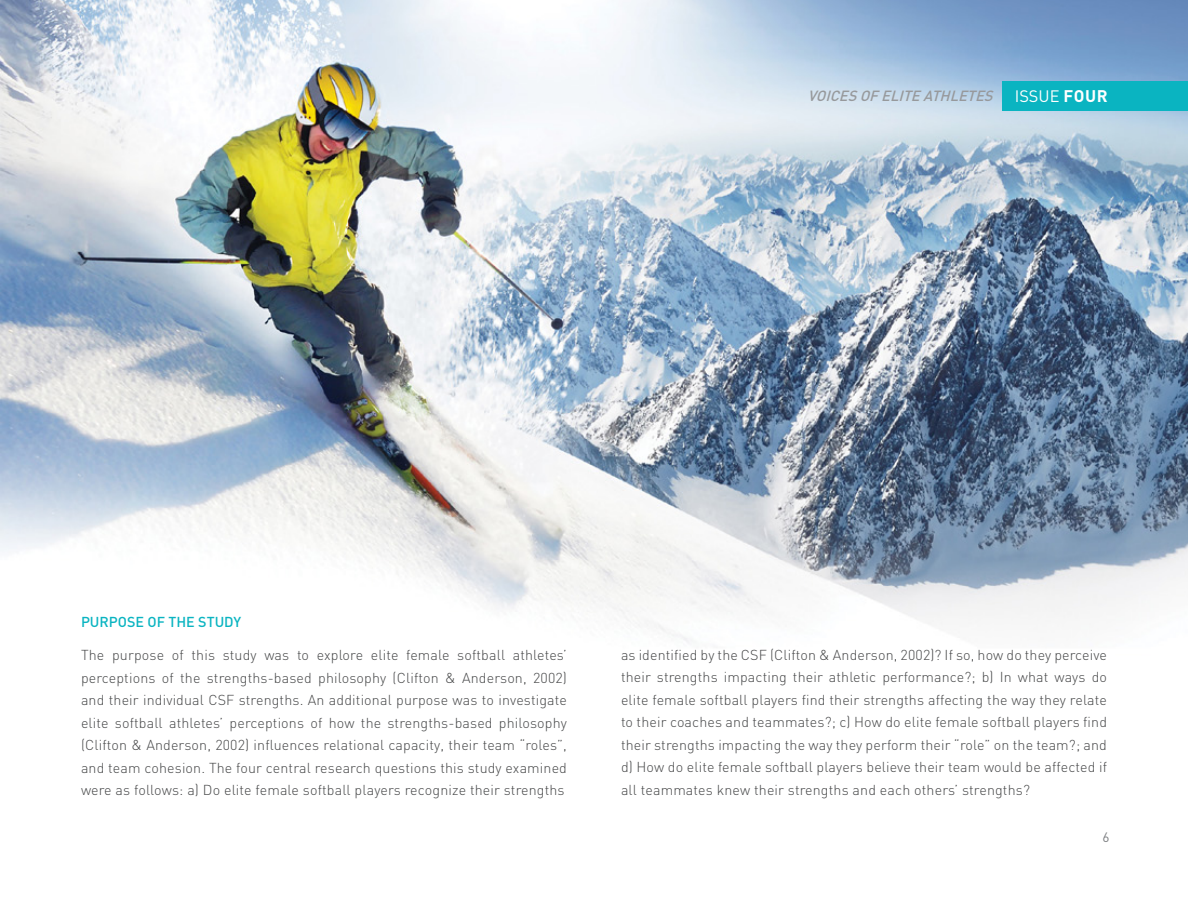
<style>
.page{position:relative;width:1188px;height:918px;background:#fff}
.page>*{position:absolute;margin:0;border:0;box-sizing:border-box;transform-origin:0 0}
.t1{font:italic 500 14.55px "DIN";color:#97999c}
.QUOTE{font:300 14.25px/22.5px "DIN";letter-spacing:.01em;color:#454647;text-align:justify}
.QUOTE-2{font:500 14.25px "DIN";color:#0ab4c1}
.t2{font:13.5px "DIN";color:#7c7e81}
.s1{font-weight:400;font-style:normal;font-size:16.35px;color:#fff}
.s2{font-weight:700;font-style:normal;font-size:16.65px;color:#fff}
</style>
<div class="page">
<img style="left:1px;top:0;width:1187px;height:643px">
<div style="left:1002px;top:81px;width:186px;height:29px;background:#0ab4c1"></div>
<p class="t1" style="left:808px;top:86px;width:301px">VOICESOFELITE ATHLETES <span class="s1">I S S U E</span> <span class="s2">F O U R</span></p>
<p class="QUOTE-2" style="left:81px;top:613px;width:162px">PURPOSE OF THE STUDY</p>
<p class="QUOTE" style="left:81px;top:644px;width:488px">The purpose of this study was to explore elite female softball athletes’ perceptions of the strengths-based philosophy (Clifton &amp; Anderson, 2002) and their individual CSF strengths. An additional purpose was to investigate elite softball athletes’ perceptions of how the strengths-based philosophy (Clifton &amp; Anderson, 2002) influences relational capacity, their team “roles”, and team cohesion. The four central research questions this study examined were as follows: a) Do elite female softball players recognize their strengths</p>
<p class="QUOTE" style="left:621px;top:643px;width:488px">as identified by the CSF (Clifton &amp; Anderson, 2002)? If so, how do they perceive their strengths impacting their athletic performance?; b) In what ways do elite female softball players find their strengths affecting the way they relate to their coaches and teammates?; c) How do elite female softball players find their strengths impacting the way they perform their “role” on the team?; and d) How do elite female softball players believe their team would be affected if all teammates knew their strengths and each others’ strengths?</p>
<p class="t2" style="left:1102px;top:829px;width:9px">6</p>
</div>
